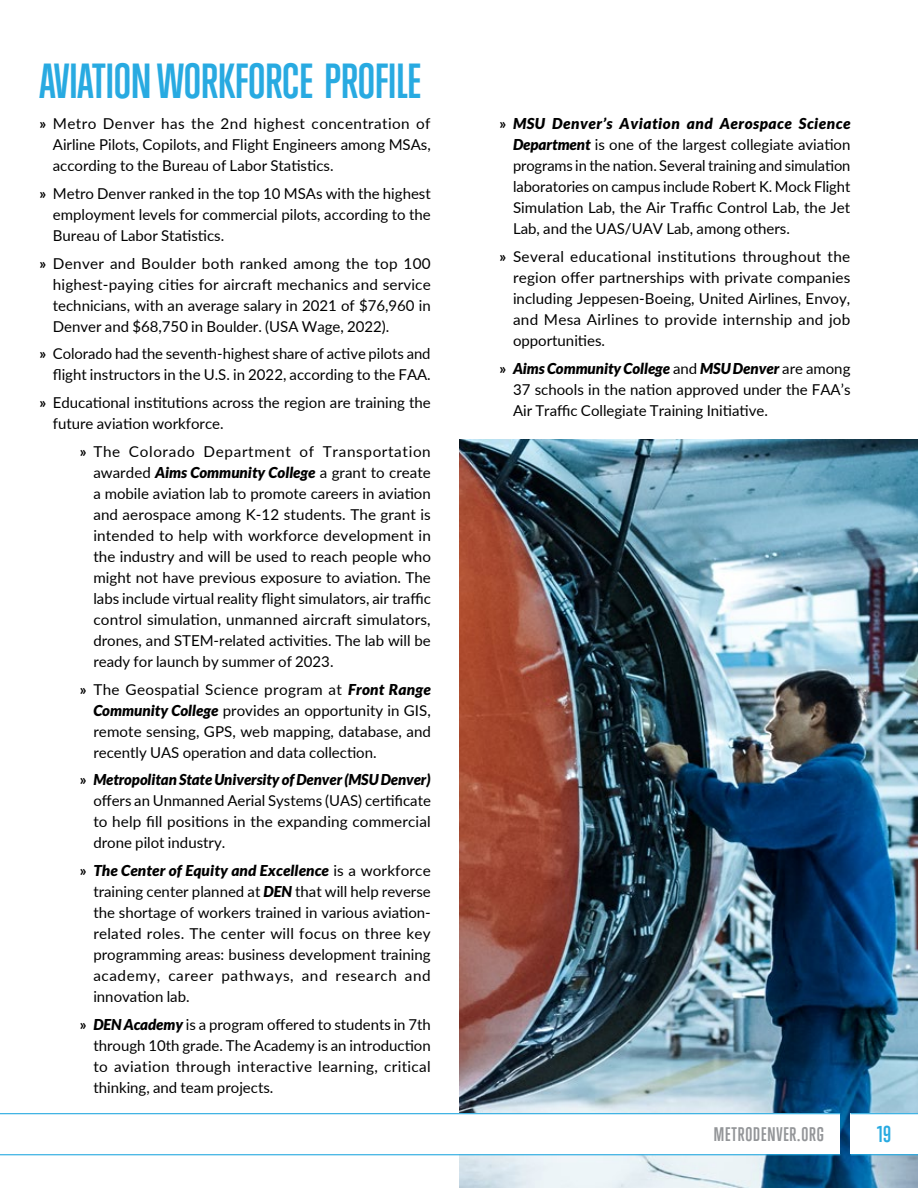
<style>
.page{position:relative;width:918px;height:1188px;background:#fff}
.page>*{position:absolute;margin:0;border:0;box-sizing:border-box;transform-origin:0 0}
.t1{font:700 45px "Trump Gothic West";color:#28aae1}
.t2{font:700 21px "Trump Gothic West";color:#28aae1}
.t3{font:700 18px "Trump Gothic West";letter-spacing:.05em;color:#939598}
.t4{font:15px/21px "Lato";color:#000;text-align:justify}
.s1{font-weight:700}
.s2{font-weight:900;font-style:italic}
</style>
<div class="page">
<img style="left:459px;top:440px;width:459px;height:748px">
<div style="left:0;top:1114px;width:840px;height:40px;background:#fff"></div>
<div style="left:850px;top:1114px;width:68px;height:40px;background:#fff"></div>
<hr style="left:0;top:1113px;width:840px;height:1px;background:#28aae1">
<hr style="left:850px;top:1113px;width:68px;height:1px;background:#28aae1">
<hr style="left:0;top:1154px;width:840px;height:1px;background:#28aae1">
<hr style="left:850px;top:1154px;width:68px;height:1px;background:#28aae1">
<h1 class="t1" style="left:39px;top:54px;width:383px">AVIATION WORKFORCE PROFILE</h1>
<p class="t4" style="left:53px;top:112px;width:379px;text-indent:-13px"><span class="s1">»</span> Metro Denver has the 2nd highest concentration of Airline Pilots, Copilots, and Flight Engineers among MSAs, according to the Bureau of Labor Statistics.</p>
<p class="t4" style="left:53px;top:182px;width:379px;text-indent:-14px"><span class="s1">»</span> Metro Denver ranked in the top 10 MSAs with the highest employment levels for commercial pilots, according to the Bureau of Labor Statistics.</p>
<p class="t4" style="left:53px;top:252px;width:379px;text-indent:-14px"><span class="s1">»</span> Denver and Boulder both ranked among the top 100 highest-paying cities for aircraft mechanics and service technicians, with an average salary in 2021 of $76,960 in Denver and $68,750 in Boulder. (USA Wage, 2022).</p>
<p class="t4" style="left:39px;top:343px;width:393px;text-align:right"><span class="s1">»</span> Colorado had the seventh-highest share of active pilots and flight instructors in the U.S. in 2022, according to the FAA.</p>
<p class="t4" style="left:53px;top:391px;width:379px;text-indent:-14px"><span class="s1">»</span> Educational institutions across the region are training the future aviation workforce.</p>
<p class="t4" style="left:93px;top:440px;width:339px;text-indent:-14px"><span class="s1">»</span> The Colorado Department of Transportation awarded <span class="s2">Aims Community College</span> a grant to create a mobile aviation lab to promote careers in aviation and aerospace among K-12 students. The grant is intended to help with workforce development in the industry and will be used to reach people who might not have previous exposure to aviation. The labs include virtual reality flight simulators, air traffic control simulation, unmanned aircraft simulators, drones, and STEM-related activities. The lab will be ready for launch by summer of 2023.</p>
<p class="t4" style="left:93px;top:678px;width:339px;text-indent:-14px"><span class="s1">»</span> The Geospatial Science program at <span class="s2">Front Range Community College</span> provides an opportunity in GIS, remote sensing, GPS, web mapping, database, and recently UAS operation and data collection.</p>
<p class="t4" style="left:93px;top:769px;width:339px;text-indent:-14px"><span class="s1">»</span> <span class="s2">Metropolitan State University of Denver (MSU Denver) </span>offers an Unmanned Aerial Systems (UAS) certificate to help fill positions in the expanding commercial drone pilot industry.</p>
<p class="t4" style="left:93px;top:859px;width:339px;text-indent:-14px"><span class="s1">»</span> <span class="s2">The Center of Equity and Excellence</span> is a workforce training center planned at <span class="s2">DEN</span> that will help reverse the shortage of workers trained in various aviation&shy;related roles. The center will focus on three key programming areas: business development training academy, career pathways, and research and innovation lab.</p>
<p class="t4" style="left:93px;top:1013px;width:339px;text-indent:-14px"><span class="s1">»</span> <span class="s2">DEN Academy</span> is a program offered to students in 7th through 10th grade. The Academy is an introduction to aviation through interactive learning, critical thinking, and team projects.</p>
<p class="t4" style="left:513px;top:112px;width:339px;text-indent:-14px"><span class="s1">»</span> <span class="s2">MSU Denver’s Aviation and Aerospace Science Department</span> is one of the largest collegiate aviation programs in the nation. Several training and simulation laboratories on campus include Robert K. Mock Flight Simulation Lab, the Air Traffic Control Lab, the Jet Lab, and the UAS/UAV Lab, among others.</p>
<p class="t4" style="left:513px;top:245px;width:339px;text-indent:-14px"><span class="s1">»</span> Several educational institutions throughout the region offer partnerships with private companies including Jeppesen-Boeing, United Airlines, Envoy, and Mesa Airlines to provide internship and job opportunities.</p>
<p class="t4" style="left:513px;top:357px;width:339px;text-indent:-14px"><span class="s1">»</span> <span class="s2">Aims Community College</span> and <span class="s2">MSU Denver</span> are among 37 schools in the nation approved under the FAA’s Air Traffic Collegiate Training Initiative.</p>
<p class="t3" style="left:714px;top:1123px;width:111px">METRODENVER.ORG</p>
<h2 class="t2" style="left:877px;top:1121px;width:15px">19</h2>
</div>
